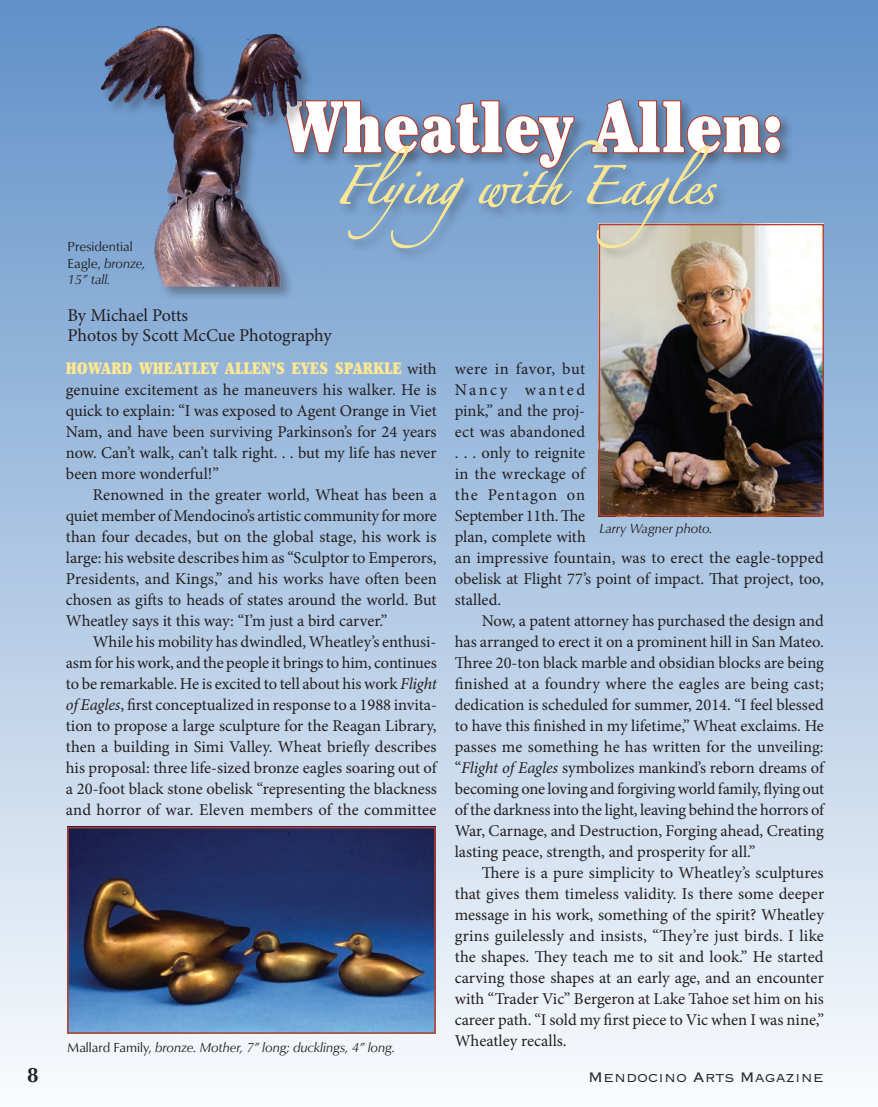
<style>
.page{position:relative;width:878px;height:1107px;background:#fff}
.page>*{position:absolute;margin:0;border:0;box-sizing:border-box;transform-origin:0 0}
.t1{font:900 condensed 72.75px "Cheltenham";color:#fff}
.t2{font:33.9px "Zapfino";color:#fce793}
.t3{font:700 21px "Classico URW";color:#231f20}
.t4{font:18px/20.2px "Minion Pro";letter-spacing:-.005em;color:#231f20}
.t5{font:18px "Copperplate Thirty Two BC";color:#231f20}
.t6{font:16.5px "Minion Pro";color:#231f20}
.t7{font:900 condensed 16.5px "Cheltenham";letter-spacing:.005em;color:#fce793}
.t8{font:16.5px "Minion Pro";letter-spacing:.025em;color:#231f20}
.t9{font:16.5px "Minion Pro";letter-spacing:.02em;color:#231f20}
.t10{font:16.5px "Minion Pro";letter-spacing:.06em;color:#231f20}
.t11{font:16.5px "Minion Pro";letter-spacing:.145em;color:#231f20}
.t12{font:italic 13.5px "Classico URW";color:#231f20}
.t13{font:13.5px/16.5px "Classico URW";color:#231f20}
.s1{font-style:italic}
.s2{font-family:"Minion Pro";font-weight:400;font-stretch:normal;color:#231f20}
.s3{font-style:normal}
</style>
<div class="page">
<div style="left:0;top:0;width:878px;height:1107px;background:linear-gradient(to bottom,#5f90c8,#fafbfd)"></div>
<div style="left:278px;top:97px;width:516px;height:86px;background:#231f20;opacity:.35"></div>
<div style="left:98px;top:24px;width:237px;height:277px;background:#231f20;opacity:.35"></div>
<img style="left:100px;top:26px;width:57px;height:76px">
<img style="left:70px;top:830px;width:363px;height:201px">
<div style="left:67px;top:827px;width:369px;height:207px;border:2px solid #b63e2f"></div>
<img style="left:600px;top:226px;width:222px;height:288px">
<div style="left:598px;top:224px;width:226px;height:292px;border:1px solid #b63e2f"></div>
<div style="left:337px;top:138px;width:392px;height:124px;background:#231f20;opacity:.35"></div>
<svg style="left:279px;top:98px;width:503px;height:150px"></svg>
<p class="t13" style="left:68px;top:239px;width:79px">Presidential<br>Eagle, <span class="s1">bronze,<br>15” tall.</span></p>
<p class="t1" style="left:282px;top:81px;width:502px">WHEATLEY ALLEN:</p>
<p class="t2" style="left:334px;top:171px;width:382px">FlyingwithEagles</p>
<p class="t4" style="left:68px;top:305px;width:266px">By Michael Potts<br>Photos by Scott McCue Photography</p>
<p class="t7" style="left:66px;top:358px;width:372px">HOWARD WHEATLEY ALLEN’S EYES SPARKLE <span class="s2">with</span></p>
<p class="t6" style="left:66px;top:379px;width:372px">genuine excitement as he maneuvers his walker. He is</p>
<p class="t6" style="left:66px;top:400px;width:372px">quick to explain: “I was exposed to Agent Orange in Viet</p>
<p class="t6" style="left:66px;top:421px;width:372px">Nam, and have been surviving Parkinson’s for 24 years</p>
<p class="t6" style="left:66px;top:442px;width:372px">now. Can’t walk, can’t talk right. . . but my life has never</p>
<p class="t6" style="left:66px;top:463px;width:155px">been more wonderful!”</p>
<p class="t6" style="left:93px;top:484px;width:345px">Renowned in the greater world, Wheat has been a</p>
<p class="t6" style="left:66px;top:505px;width:372px">quiet member of Mendocino’s artistic community for more</p>
<p class="t6" style="left:66px;top:526px;width:372px">than four decades, but on the global stage, his work is</p>
<p class="t6" style="left:66px;top:547px;width:372px">large: his website describes him as “Sculptor to Emperors,</p>
<p class="t6" style="left:66px;top:568px;width:372px">Presidents, and Kings,” and his works have often been</p>
<p class="t6" style="left:66px;top:589px;width:372px">chosen as gifts to heads of states around the world. But</p>
<p class="t6" style="left:66px;top:610px;width:323px">Wheatley says it this way: “I’m just a bird carver.”</p>
<p class="t6" style="left:93px;top:631px;width:345px">While his mobility has dwindled, Wheatley’s enthusi-</p>
<p class="t6" style="left:66px;top:652px;width:372px">asm for his work, and the people it brings to him, continues</p>
<p class="t6" style="left:66px;top:673px;width:372px">to be remarkable. He is excited to tell about his work <span class="s1">Flight</span></p>
<p class="t6" style="left:66px;top:694px;width:372px"><span class="s1">of Eagles</span>, first conceptualized in response to a 1988 invita-</p>
<p class="t6" style="left:66px;top:715px;width:372px">tion to propose a large sculpture for the Reagan Library,</p>
<p class="t6" style="left:66px;top:736px;width:372px">then a building in Simi Valley. Wheat briefly describes</p>
<p class="t6" style="left:66px;top:757px;width:372px">his proposal: three life-sized bronze eagles soaring out of</p>
<p class="t6" style="left:66px;top:778px;width:372px">a 20-foot black stone obelisk “representing the blackness</p>
<p class="t6" style="left:66px;top:799px;width:372px">and horror of war. Eleven members of the committee</p>
<p class="t12" style="left:67px;top:1040px;width:329px"><span class="s3">Mallard Family,</span> bronze. Mother, 7” long; ducklings, 4” long.</p>
<p class="t8" style="left:454px;top:358px;width:132px">were in favor, but</p>
<p class="t11" style="left:454px;top:379px;width:132px">Nancy wanted</p>
<p class="t6" style="left:454px;top:400px;width:132px">pink,” and the proj-</p>
<p class="t6" style="left:454px;top:421px;width:132px">ect was abandoned</p>
<p class="t6" style="left:454px;top:442px;width:132px">. . . only to reignite</p>
<p class="t9" style="left:454px;top:463px;width:132px">in the wreckage of</p>
<p class="t10" style="left:454px;top:484px;width:132px">the Pentagon on</p>
<p class="t6" style="left:454px;top:505px;width:132px">September 11th. The</p>
<p class="t6" style="left:454px;top:526px;width:133px">plan, complete with</p>
<p class="t6" style="left:454px;top:547px;width:370px">an impressive fountain, was to erect the eagle-topped</p>
<p class="t6" style="left:454px;top:568px;width:371px">obelisk at Flight 77’s point of impact. That project, too,</p>
<p class="t6" style="left:454px;top:589px;width:48px">stalled.</p>
<p class="t6" style="left:481px;top:610px;width:343px">Now, a patent attorney has purchased the design and</p>
<p class="t6" style="left:454px;top:631px;width:370px">has arranged to erect it on a prominent hill in San Mateo.</p>
<p class="t6" style="left:454px;top:652px;width:371px">Three 20-ton black marble and obsidian blocks are being</p>
<p class="t6" style="left:454px;top:673px;width:370px">finished at a foundry where the eagles are being cast;</p>
<p class="t6" style="left:454px;top:694px;width:370px">dedication is scheduled for summer, 2014. “I feel blessed</p>
<p class="t6" style="left:454px;top:715px;width:370px">to have this finished in my lifetime,” Wheat exclaims. He</p>
<p class="t6" style="left:454px;top:736px;width:370px">passes me something he has written for the unveiling:</p>
<p class="t6" style="left:454px;top:757px;width:371px">“<span class="s1">Flight of Eagles</span> symbolizes mankind’s reborn dreams of</p>
<p class="t6" style="left:454px;top:778px;width:371px">becoming one loving and forgiving world family, flying out</p>
<p class="t6" style="left:454px;top:799px;width:371px">of the darkness into the light, leaving behind the horrors of</p>
<p class="t6" style="left:454px;top:820px;width:370px">War, Carnage, and Destruction, Forging ahead, Creating</p>
<p class="t6" style="left:454px;top:841px;width:302px">lasting peace, strength, and prosperity for all.”</p>
<p class="t6" style="left:481px;top:862px;width:343px">There is a pure simplicity to Wheatley’s sculptures</p>
<p class="t6" style="left:454px;top:883px;width:371px">that gives them timeless validity. Is there some deeper</p>
<p class="t6" style="left:454px;top:904px;width:370px">message in his work, something of the spirit? Wheatley</p>
<p class="t6" style="left:454px;top:925px;width:371px">grins guilelessly and insists, “They’re just birds. I like</p>
<p class="t6" style="left:454px;top:946px;width:370px">the shapes. They teach me to sit and look.” He started</p>
<p class="t6" style="left:454px;top:967px;width:370px">carving those shapes at an early age, and an encounter</p>
<p class="t6" style="left:454px;top:988px;width:370px">with “Trader Vic” Bergeron at Lake Tahoe set him on his</p>
<p class="t6" style="left:454px;top:1009px;width:371px">career path. “I sold my first piece to Vic when I was nine,”</p>
<p class="t6" style="left:454px;top:1030px;width:113px">Wheatley recalls.</p>
<p class="t12" style="left:599px;top:520px;width:115px">Larry Wagner photo.</p>
<p class="t3" style="left:27px;top:1062px;width:13px">8</p>
<p class="t5" style="left:588px;top:1068px;width:237px">Mendocino Arts Magazine</p>
</div>
